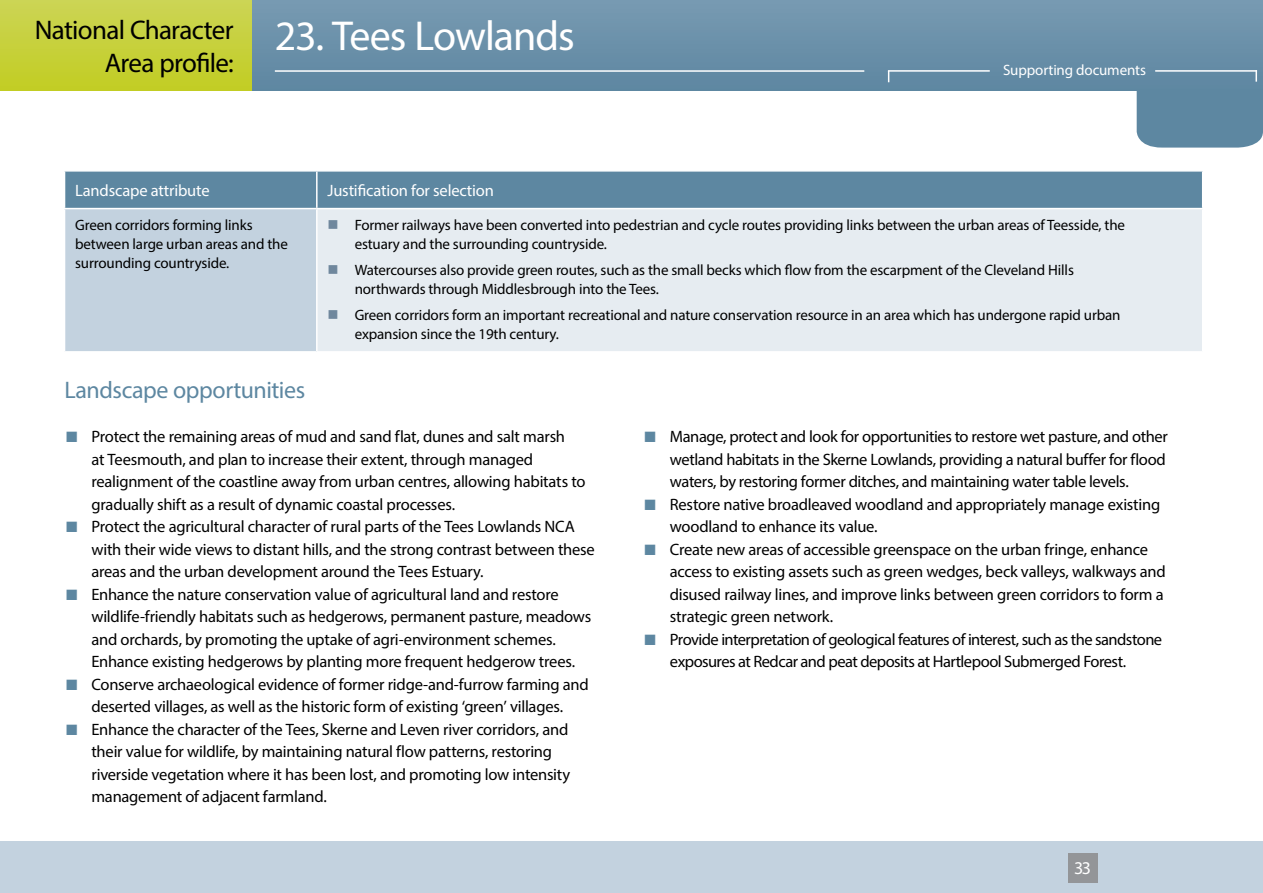
<style>
.page{position:relative;width:1263px;height:893px;background:#fff}
.page>*{position:absolute;margin:0;border:0;box-sizing:border-box;transform-origin:0 0}
.t1{font:42px "Myriad Pro";letter-spacing:-.025em;color:#fff}
.t2{font:27px/33px "Myriad Pro";letter-spacing:-.025em;color:#000;text-align:right}
.t3{font:24px "Myriad Pro";letter-spacing:-.02em;color:#5d87a1}
.t4{font:18px "Myriad Pro";color:#fff}
.t5{font:16.5px/22.5px "Myriad Pro";letter-spacing:-.015em;color:#000}
.t6{font:16.5px/22.5px "Myriad Pro";letter-spacing:-.035em;color:#000;text-align:center}
.t7{font:16.5px "Myriad Pro";letter-spacing:-.01em;color:#fff}
.t8{font:15px/18.8px "Myriad Pro";letter-spacing:-.01em;color:#000}
.t9{font:15px "Myriad Pro";letter-spacing:-.01em;color:#fff}
.s1{color:#6f879d}
.s2{color:#5d87a1}
</style>
<div class="page">
<div style="left:0;top:0;width:1263px;height:90px;background:linear-gradient(to bottom,#cbd456,#c1cd25)"></div>
<div style="left:0;top:842px;width:1263px;height:51px;background:#c3d2df"></div>
<div style="left:1137px;top:90px;width:126px;height:58px;background:#5d87a1"></div>
<div style="left:253px;top:0;width:1010px;height:90px;background:#6a90a9"></div>
<div style="left:65px;top:172px;width:1137px;height:36px;background:#5d87a1"></div>
<div style="left:65px;top:209px;width:252px;height:143px;background:#c3d2df"></div>
<div style="left:317px;top:209px;width:886px;height:143px;background:#e6ecf1"></div>
<hr style="left:316px;top:209px;width:2px;height:142px;background:#fff">
<hr style="left:1202px;top:209px;width:1px;height:142px;background:#fff">
<hr style="left:64px;top:351px;width:253px;height:2px;background:#fff">
<hr style="left:317px;top:351px;width:886px;height:2px;background:#fff">
<hr style="left:316px;top:172px;width:2px;height:36px;background:#fff">
<div style="left:1068px;top:853px;width:30px;height:30px;background:#939598"></div>
<hr style="left:275px;top:70px;width:589px;height:2px;background:#fff">
<hr style="left:888px;top:70px;width:102px;height:2px;background:#fff">
<svg style="left:1255px;top:72px;width:2px;height:10px"></svg>
<hr style="left:1155px;top:70px;width:102px;height:2px;background:#fff">
<h2 class="t2" style="left:35px;top:13px;width:200px">National Character<br>Area profile:</h2>
<h1 class="t1" style="left:275px;top:10px;width:301px">23. Tees Lowlands</h1>
<p class="t9" style="left:1003px;top:61px;width:144px">Supporting documents</p>
<p class="t7" style="left:75px;top:180px;width:136px">Landscape attribute</p>
<p class="t7" style="left:327px;top:180px;width:168px">Justification for selection</p>
<p class="t8" style="left:75px;top:216px;width:214px">Green corridors forming links between large urban areas and the surrounding countryside.</p>
<p class="t8" style="left:355px;top:216px;width:772px;text-indent:-27px"><span class="s1">■</span> Former railways have been converted into pedestrian and cycle routes providing links between the urban areas of Teesside, the estuary and the surrounding countryside.</p>
<p class="t8" style="left:355px;top:261px;width:721px;text-indent:-27px"><span class="s1">■</span> Watercourses also provide green routes, such as the small becks which flow from the escarpment of the Cleveland Hills northwards through Middlesbrough into the Tees.</p>
<p class="t8" style="left:355px;top:306px;width:767px;text-indent:-27px"><span class="s1">■</span> Green corridors form an important recreational and nature conservation resource in an area which has undergone rapid urban expansion since the 19th century.</p>
<h3 class="t3" style="left:64px;top:375px;width:242px">Landscape opportunities</h3>
<p class="t5" style="left:91px;top:425px;width:496px;text-indent:-27px"><span class="s2">■</span> Protect the remaining areas of mud and sand flat, dunes and salt marsh<br>at Teesmouth, and plan to increase their extent, through managed realignment of the coastline away from urban centres, allowing habitats to gradually shift as a result of dynamic coastal processes.</p>
<p class="t5" style="left:91px;top:515px;width:505px;text-indent:-27px"><span class="s2">■</span> Protect the agricultural character of rural parts of the Tees Lowlands NCA with their wide views to distant hills, and the strong contrast between these areas and the urban development around the Tees Estuary.</p>
<p class="t5" style="left:91px;top:583px;width:501px;text-indent:-27px"><span class="s2">■</span> Enhance the nature conservation value of agricultural land and restore wildlife-friendly habitats such as hedgerows, permanent pasture, meadows and orchards, by promoting the uptake of agri-environment schemes.<br>Enhance existing hedgerows by planting more frequent hedgerow trees.</p>
<p class="t5" style="left:64px;top:673px;width:526px;text-align:center"><span class="s2">■</span> Conserve archaeological evidence of former ridge-and-furrow farming and deserted villages, as well as the historic form of existing ‘green’ villages.</p>
<p class="t5" style="left:91px;top:718px;width:480px;text-indent:-27px"><span class="s2">■</span> Enhance the character of the Tees, Skerne and Leven river corridors, and their value for wildlife, by maintaining natural flow patterns, restoring riverside vegetation where it has been lost, and promoting low intensity management of adjacent farmland.</p>
<p class="t5" style="left:670px;top:425px;width:499px;text-indent:-27px"><span class="s2">■</span> Manage, protect and look for opportunities to restore wet pasture, and other wetland habitats in the Skerne Lowlands, providing a natural buffer for flood waters, by restoring former ditches, and maintaining water table levels.</p>
<p class="t5" style="left:670px;top:492px;width:492px;text-indent:-27px"><span class="s2">■</span> Restore native broadleaved woodland and appropriately manage existing woodland to enhance its value.</p>
<p class="t5" style="left:670px;top:537px;width:498px;text-indent:-27px"><span class="s2">■</span> Create new areas of accessible greenspace on the urban fringe, enhance access to existing assets such as green wedges, beck valleys, walkways and disused railway lines, and improve links between green corridors to form a strategic green network.</p>
<p class="t6" style="left:643px;top:628px;width:521px"><span class="s2">■</span> Provide interpretation of geological features of interest, such as the sandstone exposures at Redcar and peat deposits at Hartlepool Submerged Forest.</p>
<p class="t4" style="left:1074px;top:857px;width:18px">33</p>
</div>
